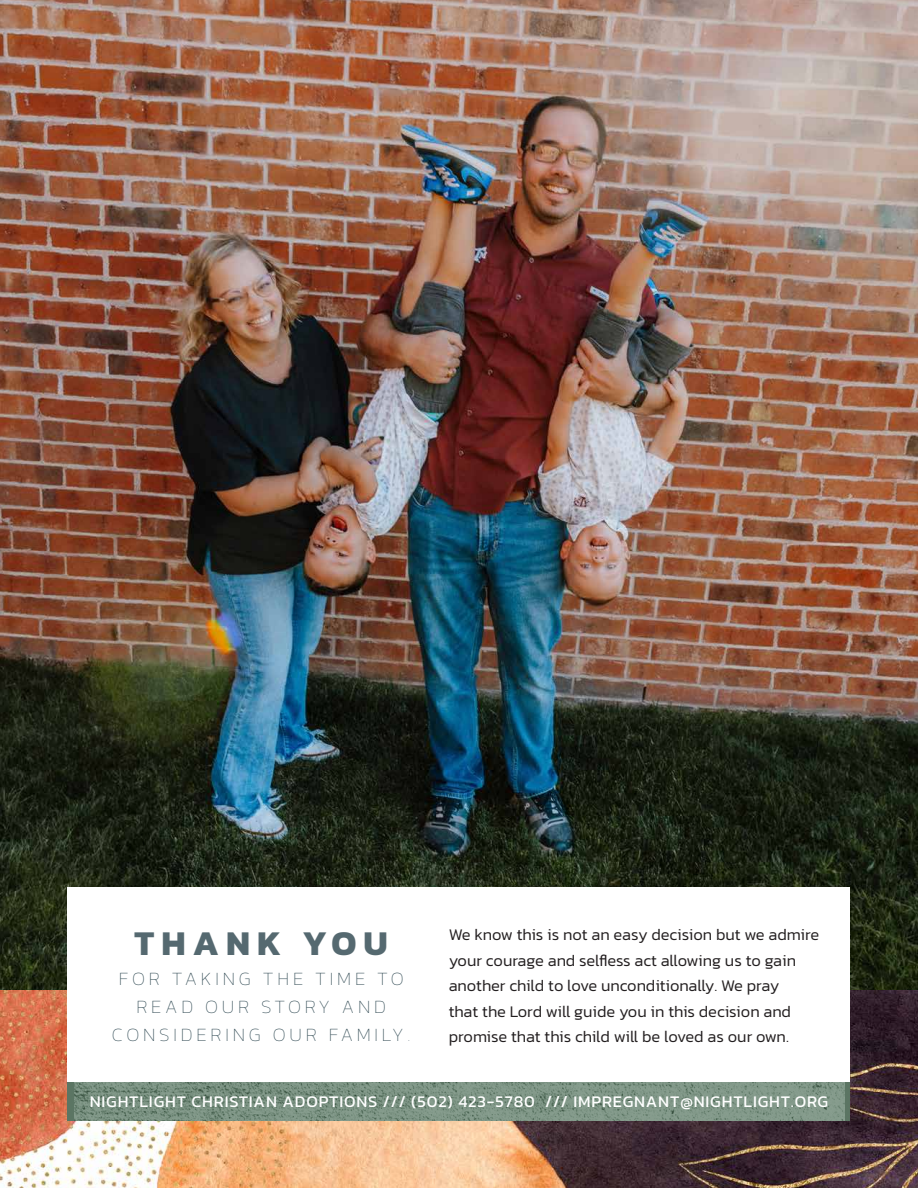
<style>
.page{position:relative;width:918px;height:1188px;background:#fff}
.page>*{position:absolute;margin:0;border:0;box-sizing:border-box;transform-origin:0 0}
.t1{font:700 35.25px "Kanit";letter-spacing:.2em;color:#556970}
.t2{font:100 19.05px/27.6px "Kanit";letter-spacing:.2em;color:#243f49;text-align:center}
.t3{font:300 16.5px/25.5px "Kanit";color:#231f20}
.t4{font:16.5px "Kanit";letter-spacing:.05em;color:#fff}
</style>
<div class="page">
<img style="left:0;top:0;width:918px;height:1188px">
<div style="left:68px;top:887px;width:782px;height:233px;background:#fff"></div>
<img style="left:75px;top:1082px;width:769px;height:38px">
<h1 class="t1" style="left:135px;top:916px;width:255px">THANK YOU</h1>
<p class="t2" style="left:112px;top:965px;width:300px">FOR TAKING THE TIME TO<br>READ OUR STORY AND<br>CONSIDERING OUR FAMILY.</p>
<p class="t3" style="left:449px;top:922px;width:372px">We know this is not an easy decision but we admire your courage and selfless act allowing us to gain another child to love unconditionally. We pray<br>that the Lord will guide you in this decision and promise that this child will be loved as our own.</p>
<p class="t4" style="left:90px;top:1090px;width:740px">NIGHTLIGHT CHRISTIAN ADOPTIONS /// (502) 423-5780 /// IMPREGNANT@NIGHTLIGHT.ORG</p>
</div>
